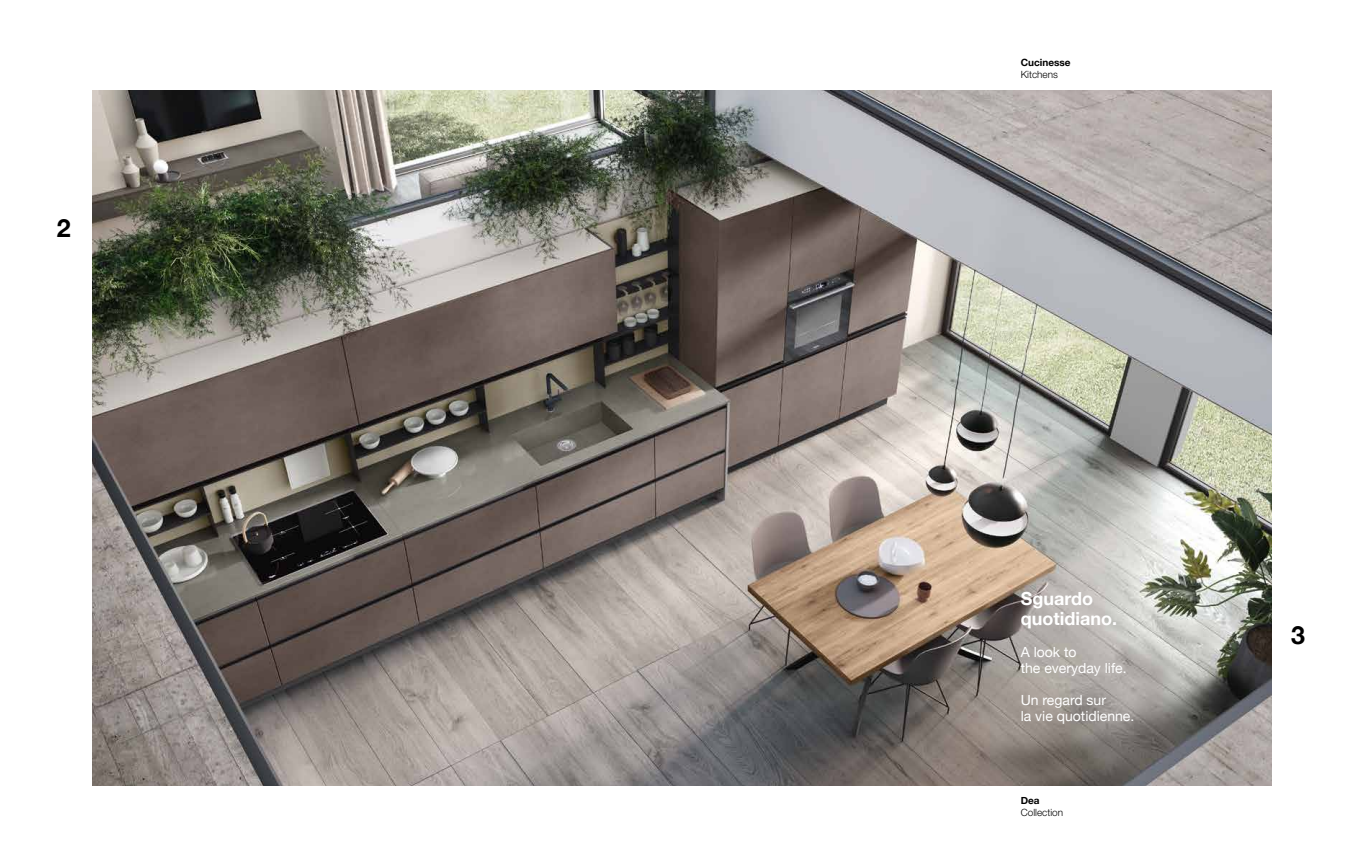
<style>
.page{position:relative;width:1361px;height:851px;background:#fff}
.page>*{position:absolute;margin:0;border:0;box-sizing:border-box;transform-origin:0 0}
.t1{font:700 25px "Helvetica Neue";color:#000}
.t2{font:700 18px/20px "Helvetica Neue";color:#fff}
.t3{font:14px/16px "Helvetica Neue";color:#fff}
.t4{font:300 10px "Helvetica Neue LT Std";color:#000}
.t5{font:700 10px "Helvetica Neue";color:#000}
</style>
<div class="page">
<img style="left:92px;top:91px;width:1179px;height:694px">
<h1 class="t1" style="left:57px;top:208px;width:15px">2</h1>
<p class="t5" style="left:1020px;top:55px;width:51px">Cucinesse</p>
<p class="t4" style="left:1020px;top:69px;width:39px">Kitchens</p>
<p class="t2" style="left:1020px;top:589px;width:98px">Sguardo quotidiano.</p>
<p class="t3" style="left:1020px;top:644px;width:107px">A look to<br>the everyday life.</p>
<p class="t3" style="left:1020px;top:692px;width:115px">Un regard sur<br>la vie quotidienne.</p>
<p class="t5" style="left:1020px;top:792px;width:20px">Dea</p>
<p class="t4" style="left:1020px;top:806px;width:44px">Collection</p>
<h1 class="t1" style="left:1291px;top:615px;width:15px">3</h1>
</div>
